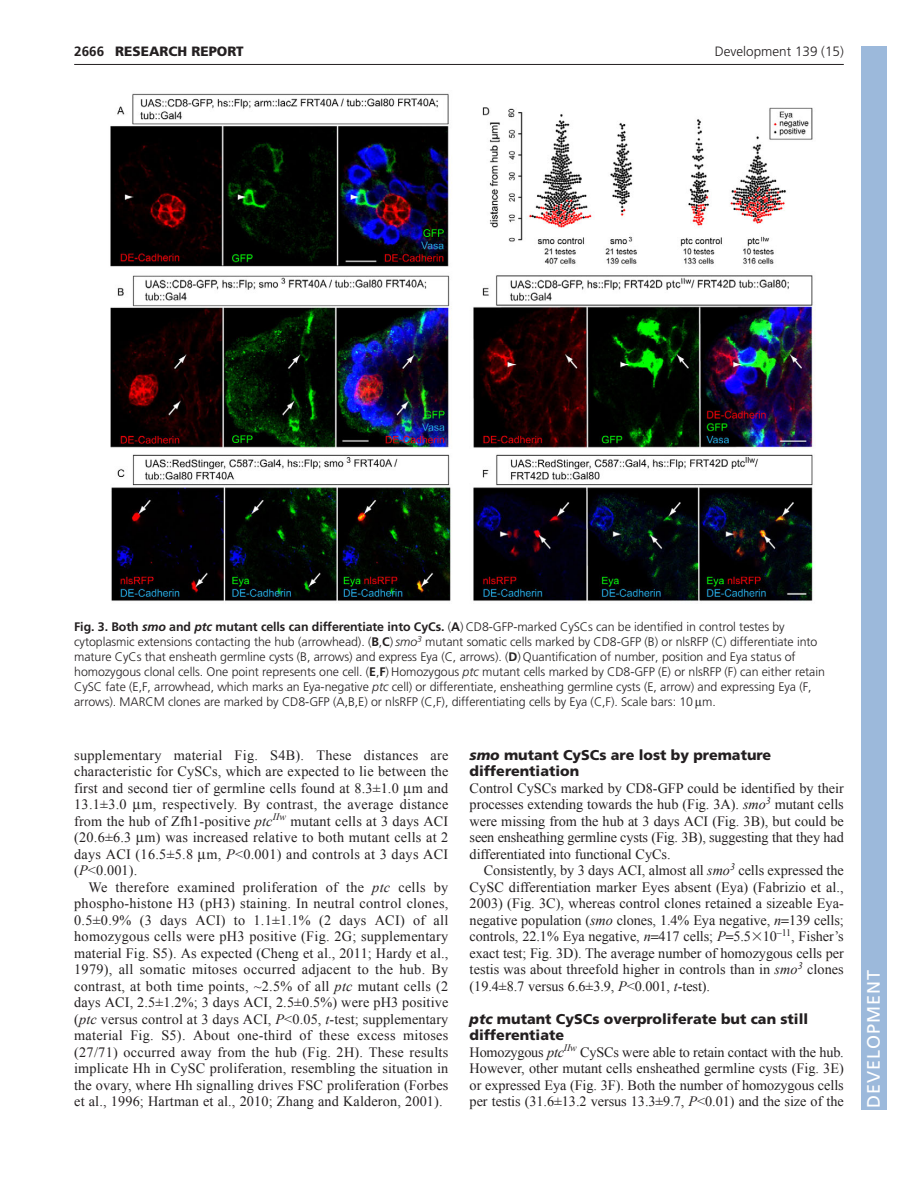
<style>
.page{position:relative;width:918px;height:1188px;background:#fff}
.page>*{position:absolute;margin:0;border:0;box-sizing:border-box;transform-origin:0 0}
.t1{font:18px "Frutiger LT Std";letter-spacing:.055em;color:#fff}
.t2{font:14.25px/16.5px "Times New Roman";letter-spacing:.005em;color:#231f20;text-align:justify}
.t3{font:900 14.25px/16.5px "Frutiger LT Std";color:#231f20}
.t4{font:300 13.5px "Frutiger LT Std";color:#231f20}
.t5{font:900 13.5px "Frutiger LT Std";color:#231f20}
.t6{font:700 13.5px "Frutiger LT Std";color:#231f20}
.t7{font:300 12.3px/15px "Frutiger LT Std";letter-spacing:-.005em;color:#231f20}
.s1{font-weight:700}
.s2{font-weight:700;font-style:italic}
.s3{font-style:italic}
.s4{font-family:"Mathematical Pi One"}
</style>
<div class="page">
<hr style="left:74px;top:64px;width:770px;height:1px;background:#231f20">
<img style="left:110px;top:93px;width:703px;height:508px">
<div style="left:861px;top:46px;width:25px;height:1064px;background:#9cb9db"></div>
<p class="t6" style="left:74px;top:46px;width:32px">2666</p>
<p class="t5" style="left:115px;top:45px;width:130px">RESEARCH REPORT</p>
<p class="t4" style="left:715px;top:46px;width:131px">Development 139 (15)</p>
<p class="t7" style="left:74px;top:621px;width:752px"><span class="s1">Fig. 3. Both</span> <span class="s2">smo</span> <span class="s1">and</span> <span class="s2">ptc</span> <span class="s1">mutant cells can differentiate into CyCs.</span> (<span class="s1">A</span>) CD8-GFP-marked CySCs can be identified in control testes by cytoplasmic extensions contacting the hub (arrowhead). (<span class="s1">B</span>,<span class="s1">C</span>) <span class="s3">smo</span><sup>3</sup> mutant somatic cells marked by CD8-GFP (B) or nlsRFP (C) differentiate into mature CyCs that ensheath germline cysts (B, arrows) and express Eya (C, arrows). (<span class="s1">D</span>) Quantification of number, position and Eya status of homozygous clonal cells. One point represents one cell. (<span class="s1">E</span>,<span class="s1">F</span>) Homozygous <span class="s3">ptc</span> mutant cells marked by CD8-GFP (E) or nlsRFP (F) can either retain CySC fate (E,F, arrowhead, which marks an Eya-negative <span class="s3">ptc</span> cell) or differentiate, ensheathing germline cysts (E, arrow) and expressing Eya (F, arrows). MARCM clones are marked by CD8-GFP (A,B,E) or nlsRFP (C,F), differentiating cells by Eya (C,F). Scale bars: 10 m.</p>
<p class="t2" style="left:74px;top:747px;width:376px">supplementary material Fig. S4B). These distances are characteristic for CySCs, which are expected to lie between the first and second tier of germline cells found at 8.3±1.0 m and 13.1±3.0 m, respectively. By contrast, the average distance from the hub of Zfh1-positive <span class="s3">ptc</span><sup>IIw</sup> mutant cells at 3 days ACI (20.6±6.3 m) was increased relative to both mutant cells at 2 days ACI (16.5±5.8 m, <span class="s3">P</span>&lt;0.001) and controls at 3 days ACI (<span class="s3">P</span>&lt;0.001).</p>
<p class="t2" style="left:74px;top:879px;width:376px;text-indent:14px">We therefore examined proliferation of the <span class="s3">ptc</span> cells by phospho-histone H3 (pH3) staining. In neutral control clones, 0.5±0.9% (3 days ACI) to 1.1±1.1% (2 days ACI) of all homozygous cells were pH3 positive (Fig. 2G; supplementary material Fig. S5). As expected (Cheng et al., 2011; Hardy et al., 1979), all somatic mitoses occurred adjacent to the hub. By contrast, at both time points, ~2.5% of all <span class="s3">ptc</span> mutant cells (2 days ACI, 2.5±1.2%; 3 days ACI, 2.5±0.5%) were pH3 positive (<span class="s3">ptc</span> versus control at 3 days ACI, <span class="s3">P</span>&lt;0.05, <span class="s3">t</span>-test; supplementary material Fig. S5). About one-third of these excess mitoses (27/71) occurred away from the hub (Fig. 2H). These results implicate Hh in CySC proliferation, resembling the situation in the ovary, where Hh signalling drives FSC proliferation (Forbes et al., 1996; Hartman et al., 2010; Zhang and Kalderon, 2001).</p>
<p class="t3" style="left:470px;top:747px;width:303px"><span class="s3">smo</span> mutant CySCs are lost by premature differentiation</p>
<p class="t2" style="left:470px;top:780px;width:376px">Control CySCs marked by CD8-GFP could be identified by their processes extending towards the hub (Fig. 3A). <span class="s3">smo</span><sup>3</sup> mutant cells were missing from the hub at 3 days ACI (Fig. 3B), but could be seen ensheathing germline cysts (Fig. 3B), suggesting that they had differentiated into functional CyCs.</p>
<p class="t2" style="left:470px;top:862px;width:376px;text-indent:14px">Consistently, by 3 days ACI, almost all <span class="s3">smo</span><sup>3</sup> cells expressed the CySC differentiation marker Eyes absent (Eya) (Fabrizio et al., 2003) (Fig. 3C), whereas control clones retained a sizeable Eya&shy;negative population (<span class="s3">smo</span> clones, 1.4% Eya negative, <span class="s3">n</span> 139 cells; controls, 22.1% Eya negative, <span class="s3">n</span> 417 cells; <span class="s3">P</span> 5.5<span class="s4">-</span>10<sup>–11</sup>, Fisher’s exact test; Fig. 3D). The average number of homozygous cells per testis was about threefold higher in controls than in <span class="s3">smo</span><sup>3</sup> clones (19.4±8.7 versus 6.6±3.9, <span class="s3">P</span>&lt;0.001, <span class="s3">t</span>-test).</p>
<p class="t3" style="left:470px;top:1011px;width:340px"><span class="s3">ptc</span> mutant CySCs overproliferate but can still differentiate</p>
<p class="t2" style="left:470px;top:1044px;width:376px">Homozygous <span class="s3">ptc</span><sup>IIw</sup> CySCs were able to retain contact with the hub.<br>However, other mutant cells ensheathed germline cysts (Fig. 3E) or expressed Eya (Fig. 3F). Both the number of homozygous cells per testis (31.6±13.2 versus 13.3±9.7, <span class="s3">P</span>&lt;0.01) and the size of the</p>
<p class="t1" style="left:863px;top:1108px;width:140px;rotate:-90deg">DEVELOPMENT</p>
</div>
